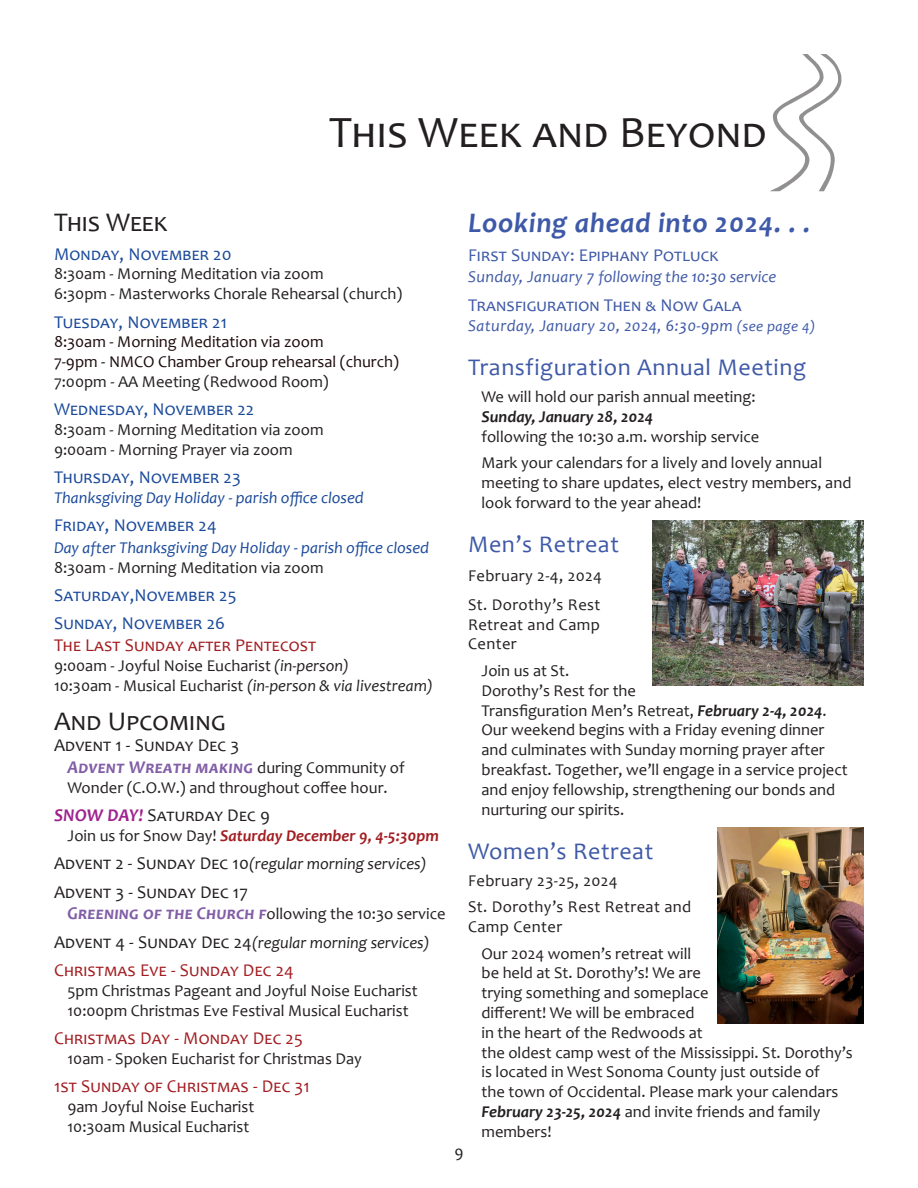
<style>
.page{position:relative;width:918px;height:1188px;background:#fff}
.page>*{position:absolute;margin:0;border:0;box-sizing:border-box;transform-origin:0 0}
.t1{font:45px "Candara";letter-spacing:.01em;color:#231f20}
.Title_2{font:italic 700 28.5px "Candara";letter-spacing:.025em;color:#3e59a7}
.title_no_space_after{font:27px "Candara";color:#231f20}
.Title_2_no_space_under{font:27px "Candara";color:#231f20}
.Title_2-2{font:24px "Candara";letter-spacing:.025em;color:#3e59a7}
.Body_text_-_no_space_after{font:18px "Candara";letter-spacing:.01em;color:#1a499a}
.Title_2-3{font:18px "Candara";letter-spacing:.01em;color:#3e59a7}
.Body_Text_-_spc_after_-_indent{font:18px "Candara";letter-spacing:.01em;color:#a21d21}
.Body_Text_-_spc_after_-_indent-2{font:italic 700 18px "Candara";letter-spacing:.025em;color:#825ea7}
.Body_text_-_no_space_after-2{font:18px "Candara";letter-spacing:.01em;color:#a21d20}
.Body_Text_-_spc_after_-_indent-3{font:18px "Candara";letter-spacing:.01em;color:#a21d22}
.Body_Text_-_spc_after_-_indent-4{font:18px "Candara";letter-spacing:.03em;color:#231f20}
.Body_Text_-_spc_after_-_indent-5{font:18px "Candara";letter-spacing:.01em;color:#231f20}
.title_no_space_after-2{font:18px "Candara";letter-spacing:.01em;color:#231f20}
.Body_Text_-_spc_after_-_indent-6{font:16.5px/19.8px "Candara";color:#231f20}
.Title_2-4{font:16.5px/19.8px "Candara";letter-spacing:.025em;color:#231f20;text-align:justify}
.Body_text_-_no_space_after-3{font:italic 16.5px "Candara";color:#1a499a}
.Body_Text_-_spc_after_-_indent-7{font:italic 16.5px "Candara";color:#231f20}
.Body_text_-_small_space_after{font:16.5px "Candara";color:#231f20}
.Back_Page_List_no_space_after{font:16.5px "Candara";color:#1c0a0c}
.Body_text_-_no_space_after-4{font:16.5px "Candara";color:#231f20}
.back_page_list{font:16.5px "Candara";color:#231f20}
.Body_text_-_small_space_after-2{font:italic 16.5px "Candara";color:#231f20}
.Body_Text_-_spc_after_-_indent-8{font:italic 700 16.5px "Candara";color:#a21d21}
.Title_2-5{font:italic 16.5px "Candara";letter-spacing:.025em;color:#3e59a7}
.Title_2-6{font:italic 16.5px "Candara";color:#3e59a7}
.dates_body_text{font:16.5px "Candara";color:#231f20}
.Body_Text_-_spc_after_-_indent-9{font:italic 700 16.5px "Candara";color:#231f20}
.s1{font-style:italic}
.s2{font-style:normal}
.s3{font-weight:400;font-style:normal;font-size:16.5px;color:#231f20}
.s4{font-weight:700;font-style:italic;color:#9f238e}
.s5{font-weight:400;font-style:normal;color:#231f20}
.s6{font-style:normal;font-size:18px}
.s7{font-weight:700;font-style:italic;font-size:18px;color:#825ea7}
.s8{font-size:15px}
.s9{font-weight:700;font-style:italic}
</style>
<div class="page">
<img style="left:770px;top:54px;width:72px;height:137px">
<img style="left:652px;top:521px;width:212px;height:165px">
<img style="left:717px;top:827px;width:147px;height:196px">
<p class="t1" style="left:329px;top:104px;width:439px">This Week and Beyond</p>
<p class="Title_2_no_space_under" style="left:54px;top:206px;width:114px">This Week</p>
<p class="Body_text_-_no_space_after" style="left:54px;top:242px;width:179px">Monday, November 20</p>
<p class="Body_text_-_small_space_after" style="left:54px;top:264px;width:271px">8:30am - Morning Meditation via zoom</p>
<p class="Body_text_-_small_space_after" style="left:54px;top:283px;width:350px">6:30pm - Masterworks Chorale Rehearsal (church)</p>
<p class="Body_text_-_no_space_after" style="left:54px;top:310px;width:175px">Tuesday, November 21</p>
<p class="Back_Page_List_no_space_after" style="left:54px;top:332px;width:271px">8:30am - Morning Meditation via zoom</p>
<p class="Back_Page_List_no_space_after" style="left:54px;top:351px;width:347px">7-9pm - NMCO Chamber Group rehearsal (church)</p>
<p class="dates_body_text" style="left:54px;top:371px;width:276px">7:00pm - AA Meeting (Redwood Room)</p>
<p class="Body_text_-_no_space_after" style="left:54px;top:398px;width:202px">Wednesday, November 22</p>
<p class="Body_text_-_no_space_after-4" style="left:54px;top:419px;width:271px">8:30am - Morning Meditation via zoom</p>
<p class="back_page_list" style="left:54px;top:439px;width:240px">9:00am - Morning Prayer via zoom</p>
<p class="Body_text_-_no_space_after" style="left:54px;top:466px;width:188px">Thursday, November 23</p>
<p class="Body_text_-_no_space_after-3" style="left:54px;top:487px;width:311px">Thanksgiving Day Holiday - parish office closed</p>
<p class="Body_text_-_no_space_after" style="left:54px;top:514px;width:164px">Friday, November 24</p>
<p class="Body_text_-_no_space_after-3" style="left:54px;top:537px;width:377px">Day after Thanksgiving Day Holiday - parish office closed</p>
<p class="back_page_list" style="left:54px;top:557px;width:271px">8:30am - Morning Meditation via zoom</p>
<p class="Body_text_-_no_space_after" style="left:54px;top:584px;width:184px">Saturday,November 25</p>
<p class="Body_text_-_no_space_after" style="left:54px;top:612px;width:173px">Sunday, November 26</p>
<p class="Body_text_-_no_space_after-2" style="left:54px;top:634px;width:262px">The Last Sunday after Pentecost</p>
<p class="Body_text_-_no_space_after-4" style="left:54px;top:655px;width:296px">9:00am - Joyful Noise Eucharist <span class="s1">(in-person)</span></p>
<p class="Body_text_-_small_space_after-2" style="left:54px;top:675px;width:380px"><span class="s2">10:30am - Musical Eucharist</span> (in-person &amp; via livestream)</p>
<p class="title_no_space_after" style="left:54px;top:704px;width:173px">And Upcoming</p>
<p class="title_no_space_after-2" style="left:54px;top:734px;width:187px">Advent 1 - Sunday Dec 3</p>
<p class="Body_Text_-_spc_after_-_indent-2" style="left:68px;top:756px;width:339px">Advent Wreath making <span class="s3">during Community of</span></p>
<p class="Body_Text_-_spc_after_-_indent-6" style="left:68px;top:777px;width:322px">Wonder (C.O.W.) and throughout coffee hour.</p>
<p class="Body_Text_-_spc_after_-_indent-4" style="left:54px;top:804px;width:217px"><span class="s4">SNOW DAY!</span> Saturday Dec 9</p>
<p class="Body_Text_-_spc_after_-_indent-8" style="left:68px;top:825px;width:373px"><span class="s5">Join us for Snow Day!</span> Saturday December 9, 4-5:30pm</p>
<p class="Body_Text_-_spc_after_-_indent-7" style="left:54px;top:854px;width:374px"><span class="s6">Advent 2 - Sunday Dec 10</span>(regular morning services)</p>
<p class="Body_Text_-_spc_after_-_indent-5" style="left:54px;top:881px;width:195px">Advent 3 - Sunday Dec 17</p>
<p class="Body_Text_-_spc_after_-_indent-6" style="left:68px;top:904px;width:380px"><span class="s7">Greening of the Church f</span>ollowing the 10:3o service</p>
<p class="Body_Text_-_spc_after_-_indent-7" style="left:54px;top:932px;width:377px"><span class="s6">Advent 4 - Sunday Dec 24</span>(regular morning services)</p>
<p class="Body_Text_-_spc_after_-_indent" style="left:54px;top:959px;width:241px">Christmas Eve - Sunday Dec 24</p>
<p class="Body_Text_-_spc_after_-_indent-6" style="left:68px;top:980px;width:352px">5pm Christmas Pageant and Joyful Noise Eucharist</p>
<p class="Body_Text_-_spc_after_-_indent-6" style="left:68px;top:1000px;width:343px">10:00pm Christmas Eve Festival Musical Eucharist</p>
<p class="Body_Text_-_spc_after_-_indent" style="left:54px;top:1027px;width:250px">Christmas Day - Monday Dec 25</p>
<p class="Body_Text_-_spc_after_-_indent-6" style="left:68px;top:1048px;width:296px">10am - Spoken Eucharist for Christmas Day</p>
<p class="Body_Text_-_spc_after_-_indent-3" style="left:54px;top:1075px;width:257px">1st Sunday of Christmas - Dec 31</p>
<p class="Body_Text_-_spc_after_-_indent-6" style="left:68px;top:1096px;width:188px">9am Joyful Noise Eucharist</p>
<p class="Body_Text_-_spc_after_-_indent-6" style="left:68px;top:1116px;width:183px">10:30am Musical Eucharist</p>
<p class="Title_2" style="left:468px;top:205px;width:344px">Looking ahead into 2024. . .</p>
<p class="Title_2-3" style="left:468px;top:244px;width:252px">First Sunday: Epiphany Potluck</p>
<p class="Title_2-6" style="left:468px;top:267px;width:310px">Sunday, January 7 following the 10:30 service</p>
<p class="Title_2-3" style="left:468px;top:294px;width:274px">Transfiguration Then &amp; Now Gala</p>
<p class="Title_2-5" style="left:468px;top:315px;width:349px">Saturday, January 20, 2024, 6:30-9pm <span class="s8">(see page 4)</span></p>
<p class="Title_2-2" style="left:468px;top:353px;width:339px">Transfiguration Annual Meeting</p>
<p class="Body_Text_-_spc_after_-_indent-6" style="left:482px;top:387px;width:276px">We will hold our parish annual meeting:</p>
<p class="Body_Text_-_spc_after_-_indent-9" style="left:482px;top:406px;width:173px">Sunday, January 28, 2024</p>
<p class="Body_Text_-_spc_after_-_indent-6" style="left:482px;top:426px;width:279px">following the 10:30 a.m. worship service</p>
<p class="Body_Text_-_spc_after_-_indent-6" style="left:482px;top:453px;width:371px">Mark your calendars for a lively and lovely annual meeting to share updates, elect vestry members, and look forward to the year ahead!</p>
<p class="Title_2-2" style="left:468px;top:529px;width:152px">Men’s Retreat</p>
<p class="Title_2-4" style="left:468px;top:566px;width:136px">February 2-4, 2024</p>
<p class="Title_2-4" style="left:468px;top:594px;width:134px">St. Dorothy’s Rest Retreat and Camp Center</p>
<p class="Body_Text_-_spc_after_-_indent-6" style="left:482px;top:661px;width:368px">Join us at St.<br>Dorothy’s Rest for the<br>Transfiguration Men’s Retreat, <span class="s9">February 2-4, 2024</span>.<br>Our weekend begins with a Friday evening dinner and culminates with Sunday morning prayer after breakfast. Together, we’ll engage in a service project and enjoy fellowship, strengthening our bonds and nurturing our spirits.</p>
<p class="Title_2-2" style="left:468px;top:836px;width:187px">Women’s Retreat</p>
<p class="Title_2-4" style="left:468px;top:870px;width:151px">February 23-25, 2024</p>
<p class="Title_2-4" style="left:468px;top:897px;width:225px">St. Dorothy’s Rest Retreat and<br>Camp Center</p>
<p class="Body_Text_-_spc_after_-_indent-6" style="left:482px;top:943px;width:373px">Our 2024 women’s retreat will<br>be held at St. Dorothy’s! We are<br>trying something and someplace<br>different! We will be embraced<br>in the heart of the Redwoods at<br>the oldest camp west of the Mississippi. St. Dorothy’s is located in West Sonoma County just outside of<br>the town of Occidental. Please mark your calendars <span class="s9">February 23-25, 2024</span> and invite friends and family members!</p>
<p class="Body_Text_-_spc_after_-_indent-6" style="left:454px;top:1141px;width:11px">9</p>
</div>
